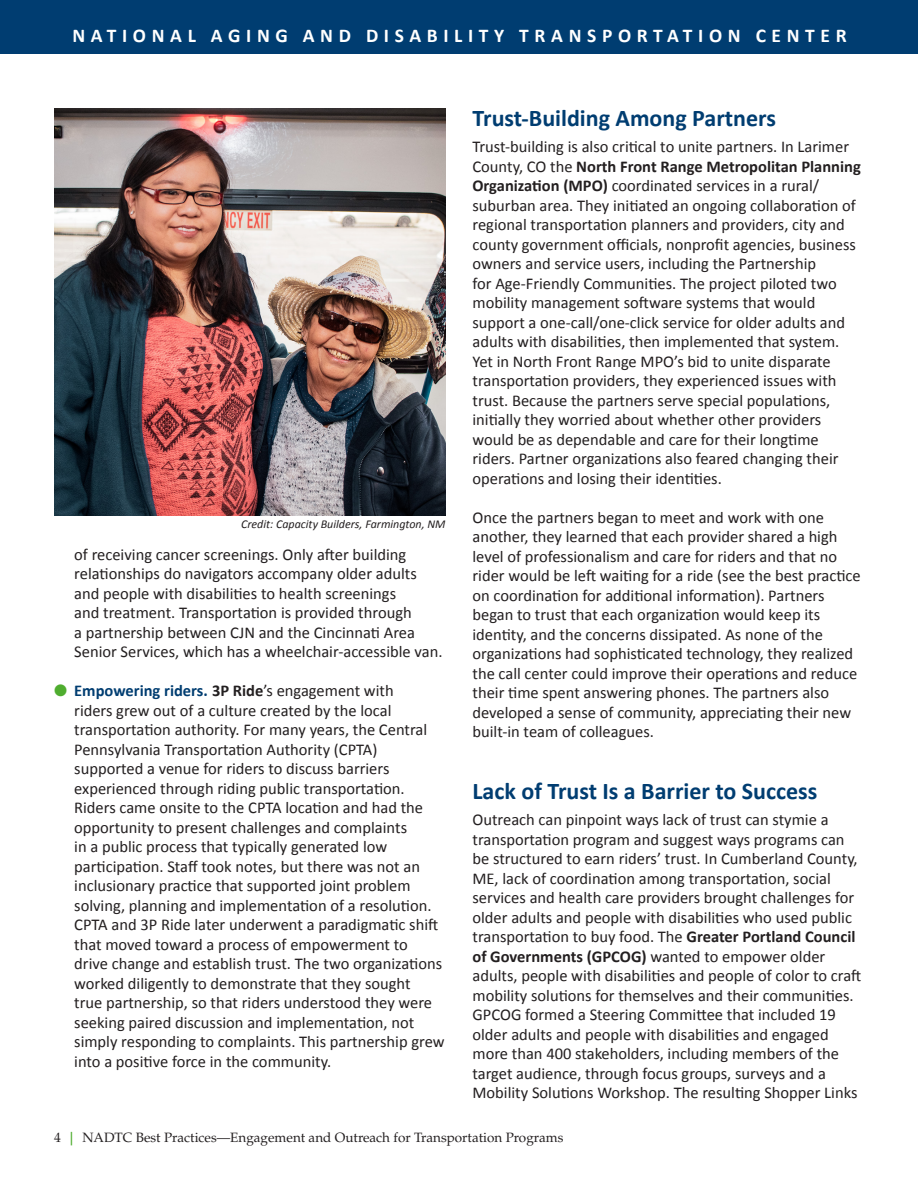
<style>
.page{position:relative;width:918px;height:1188px;background:#fff}
.page>*{position:absolute;margin:0;border:0;box-sizing:border-box;transform-origin:0 0}
.Subhead_Blue{font:700 24px "Calibri";color:#003d71}
.t1{font:700 19.5px "Calibri";letter-spacing:.29em;color:#fff}
.t2{font:16.5px/19.5px "Calibri";color:#231f20}
.t3{font:13.5px "Palatino LT Std";color:#231f20}
.t4{font:italic 12px "Calibri";color:#231f20}
.s1{color:#4fad2f}
.s2{font-weight:700;color:#003d71}
.s3{font-weight:700}
.s4{font-weight:700;color:#4fad2f}
</style>
<div class="page">
<div style="left:0;top:0;width:918px;height:54px;background:#003d71"></div>
<img style="left:54px;top:108px;width:392px;height:407px">
<p class="t1" style="left:72px;top:23px;width:776px">NATIONAL AGING AND DISABILITY TRANSPORTATION CENTER</p>
<p class="t4" style="left:241px;top:515px;width:206px">Credit: Capacity Builders, Farmington, NM</p>
<p class="t2" style="left:74px;top:544px;width:370px">of receiving cancer screenings. Only after building relationships do navigators accompany older adults and people with disabilities to health screenings<br>and treatment. Transportation is provided through<br>a partnership between CJN and the Cincinnati Area Senior Services, which has a wheelchair-accessible van.</p>
<p class="t2" style="left:74px;top:680px;width:372px;text-indent:-20px"><span class="s1">●</span> <span class="s2">Empowering riders.</span> <span class="s3">3P Ride</span>’s engagement with<br>riders grew out of a culture created by the local transportation authority. For many years, the Central Pennsylvania Transportation Authority (CPTA) supported a venue for riders to discuss barriers experienced through riding public transportation.<br>Riders came onsite to the CPTA location and had the opportunity to present challenges and complaints<br>in a public process that typically generated low participation. Staff took notes, but there was not an inclusionary practice that supported joint problem solving, planning and implementation of a resolution.<br>CPTA and 3P Ride later underwent a paradigmatic shift that moved toward a process of empowerment to drive change and establish trust. The two organizations worked diligently to demonstrate that they sought<br>true partnership, so that riders understood they were seeking paired discussion and implementation, not simply responding to complaints. This partnership grew into a positive force in the community.</p>
<p class="Subhead_Blue" style="left:472px;top:103px;width:305px">Trust-Building Among Partners</p>
<p class="t2" style="left:472px;top:136px;width:390px">Trust-building is also critical to unite partners. In Larimer County, CO the <span class="s3">North Front Range Metropolitan Planning Organization (MPO)</span> coordinated services in a rural/ suburban area. They initiated an ongoing collaboration of regional transportation planners and providers, city and county government officials, nonprofit agencies, business owners and service users, including the Partnership<br>for Age-Friendly Communities. The project piloted two mobility management software systems that would support a one-call/one-click service for older adults and adults with disabilities, then implemented that system.<br>Yet in North Front Range MPO’s bid to unite disparate transportation providers, they experienced issues with trust. Because the partners serve special populations, initially they worried about whether other providers would be as dependable and care for their longtime riders. Partner organizations also feared changing their operations and losing their identities.</p>
<p class="t2" style="left:472px;top:507px;width:390px">Once the partners began to meet and work with one another, they learned that each provider shared a high level of professionalism and care for riders and that no rider would be left waiting for a ride (see the best practice on coordination for additional information). Partners began to trust that each organization would keep its identity, and the concerns dissipated. As none of the organizations had sophisticated technology, they realized the call center could improve their operations and reduce their time spent answering phones. The partners also developed a sense of community, appreciating their new built-in team of colleagues.</p>
<p class="Subhead_Blue" style="left:472px;top:776px;width:346px">Lack of Trust Is a Barrier to Success</p>
<p class="t2" style="left:472px;top:809px;width:390px">Outreach can pinpoint ways lack of trust can stymie a transportation program and suggest ways programs can be structured to earn riders’ trust. In Cumberland County, ME, lack of coordination among transportation, social services and health care providers brought challenges for older adults and people with disabilities who used public transportation to buy food. The <span class="s3">Greater Portland Council of Governments (GPCOG)</span> wanted to empower older adults, people with disabilities and people of color to craft mobility solutions for themselves and their communities.<br>GPCOG formed a Steering Committee that included 19 older adults and people with disabilities and engaged more than 400 stakeholders, including members of the target audience, through focus groups, surveys and a Mobility Solutions Workshop. The resulting Shopper Links</p>
<p class="t3" style="left:54px;top:1130px;width:511px">4 <span class="s4">|</span> NADTC Best Practices—Engagement and Outreach for Transportation Programs</p>
</div>
